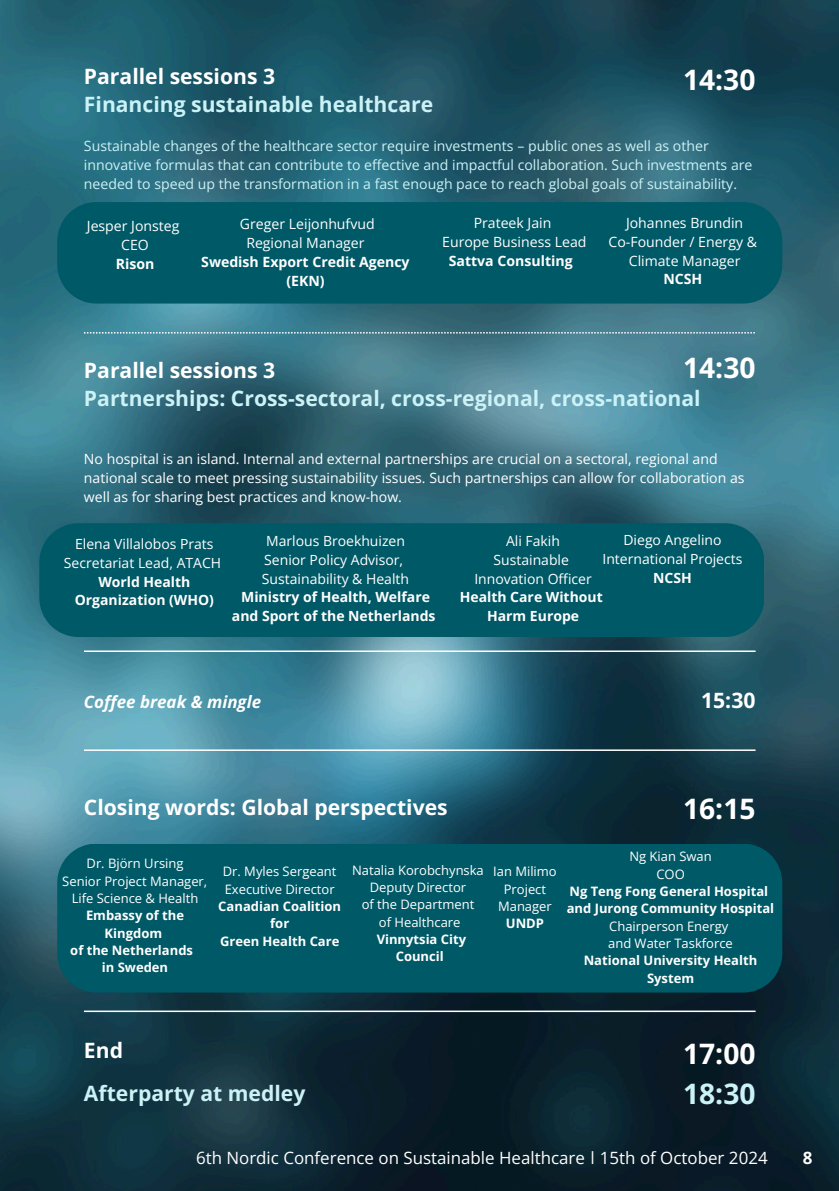
<style>
.page{position:relative;width:839px;height:1191px;background:#fff}
.page>*{position:absolute;margin:0;border:0;box-sizing:border-box;transform-origin:0 0}
.t1{font:700 28.2px "Open Sans";color:#fff}
.t2{font:700 28.2px "Open Sans";color:#cbf2f6}
.t3{font:700 21.2px/28.4px "Open Sans";color:#cbf2f6}
.t4{font:700 21.2px "Open Sans";color:#fff}
.t5{font:17px "Open Sans";color:#fff}
.t6{font:italic 700 17px "Open Sans";color:#fff}
.t7{font:700 17px "Open Sans";color:#fff}
.t8{font:14px/19px "Open Sans";color:#fff}
.t9{font:14px/19px "Open Sans";color:#cbf2f6}
.t10{font:700 14px/18.6px "Open Sans";color:#fff;text-align:center}
.t11{font:13px/17.4px "Open Sans";color:#fff;text-align:center}
.t12{font:700 13px/17.4px "Open Sans";color:#fff;text-align:center}
.s1{color:#fff}
</style>
<div class="page">
<img style="left:0;top:0;width:838px;height:1191px">
<div style="left:57px;top:844px;width:725px;height:149px;background:#005966"></div>
<div style="left:39px;top:523px;width:725px;height:114px;background:#005966"></div>
<div style="left:57px;top:202px;width:725px;height:102px;background:#005966"></div>
<hr style="left:84px;top:749px;width:671px;height:2px;background:#fff">
<svg style="left:84px;top:332px;width:670px;height:2px"></svg>
<hr style="left:84px;top:651px;width:671px;height:1px;background:#fff">
<hr style="left:84px;top:1011px;width:671px;height:1px;background:#fff">
<svg style="left:592px;top:1151px;width:1px;height:13px"></svg>
<p class="t3" style="left:84px;top:61px;width:351px"><span class="s1">Parallel sessions 3<br></span>Financing sustainable healthcare</p>
<p class="t9" style="left:84px;top:136px;width:670px">Sustainable changes of the healthcare sector require investments – public ones as well as other innovative formulas that can contribute to effective and impactful collaboration. Such investments are needed to speed up the transformation in a fast enough pace to reach global goals of sustainability.</p>
<p class="t8" style="left:87px;top:216px;width:94px">Jesper Jonsteg</p>
<p class="t8" style="left:121px;top:235px;width:29px">CEO</p>
<p class="t10" style="left:116px;top:254px;width:40px">Rison</p>
<p class="t1" style="left:683px;top:60px;width:74px">14:30</p>
<p class="t8" style="left:473px;top:213px;width:79px">Prateek Jain</p>
<p class="t8" style="left:442px;top:232px;width:146px">Europe Business Lead</p>
<p class="t10" style="left:449px;top:251px;width:125px">Sattva Consulting</p>
<p class="t8" style="left:626px;top:213px;width:119px">Johannes Brundin</p>
<p class="t8" style="left:608px;top:232px;width:150px">Co-Founder / Energy &amp;</p>
<p class="t8" style="left:628px;top:251px;width:113px">Climate Manager</p>
<p class="t10" style="left:663px;top:270px;width:40px">NCSH</p>
<p class="t8" style="left:240px;top:214px;width:136px">Greger Leijonhufvud</p>
<p class="t8" style="left:246px;top:233px;width:120px">Regional Manager</p>
<p class="t10" style="left:201px;top:252px;width:210px">Swedish Export Credit Agency (EKN)</p>
<p class="t1" style="left:683px;top:348px;width:74px">14:30</p>
<p class="t3" style="left:84px;top:356px;width:618px"><span class="s1">Parallel sessions 3<br></span>Partnerships: Cross-sectoral, cross-regional, cross-national</p>
<p class="t8" style="left:84px;top:449px;width:662px">No hospital is an island. Internal and external partnerships are crucial on a sectoral, regional and national scale to meet pressing sustainability issues. Such partnerships can allow for collaboration as well as for sharing best practices and know-how.</p>
<p class="t8" style="left:75px;top:534px;width:140px">Elena Villalobos Prats</p>
<p class="t8" style="left:64px;top:553px;width:159px">Secretariat Lead, ATACH</p>
<p class="t10" style="left:75px;top:572px;width:140px">World Health<br>Organization (WHO)</p>
<p class="t8" style="left:623px;top:531px;width:99px">Diego Angelino</p>
<p class="t8" style="left:602px;top:549px;width:141px">International Projects</p>
<p class="t10" style="left:653px;top:568px;width:40px">NCSH</p>
<p class="t8" style="left:506px;top:531px;width:55px">Ali Fakih</p>
<p class="t8" style="left:493px;top:550px;width:77px">Sustainable</p>
<p class="t8" style="left:474px;top:569px;width:119px">Innovation Officer</p>
<p class="t10" style="left:459px;top:588px;width:145px">Health Care Without</p>
<p class="t10" style="left:487px;top:606px;width:93px">Harm Europe</p>
<p class="t8" style="left:266px;top:531px;width:140px">Marlous Broekhuizen</p>
<p class="t8" style="left:264px;top:550px;width:140px">Senior Policy Advisor,</p>
<p class="t8" style="left:262px;top:569px;width:149px">Sustainability &amp; Health</p>
<h2 class="t10" style="left:241px;top:588px;width:190px">Ministry of Health, Welfare</h2>
<h2 class="t10" style="left:232px;top:606px;width:205px">and Sport of the Netherlands</h2>
<h2 class="t6" style="left:84px;top:689px;width:179px">Coffee break &amp; mingle</h2>
<h1 class="t4" style="left:701px;top:685px;width:56px">15:30</h1>
<p class="t4" style="left:84px;top:793px;width:365px">Closing words: Global perspectives</p>
<p class="t1" style="left:683px;top:789px;width:74px">16:15</p>
<p class="t11" style="left:87px;top:854px;width:98px">Dr. Björn Ursing</p>
<h1 class="t11" style="left:62px;top:872px;width:146px">Senior Project Manager,</h1>
<h2 class="t11" style="left:72px;top:889px;width:128px">Life Science &amp; Health</h2>
<p class="t12" style="left:86px;top:906px;width:100px">Embassy of the<br>Kingdom</p>
<p class="t12" style="left:70px;top:941px;width:124px">of the Netherlands</p>
<p class="t12" style="left:102px;top:958px;width:68px">in Sweden</p>
<p class="t11" style="left:223px;top:863px;width:115px">Dr. Myles Sergeant</p>
<p class="t11" style="left:225px;top:880px;width:111px">Executive Director</p>
<p class="t12" style="left:218px;top:897px;width:124px">Canadian Coalition for</p>
<p class="t12" style="left:220px;top:932px;width:121px">Green Health Care</p>
<p class="t11" style="left:352px;top:861px;width:133px">Natalia Korobchynska</p>
<p class="t11" style="left:370px;top:878px;width:98px">Deputy Director</p>
<p class="t11" style="left:362px;top:896px;width:114px">of the Department</p>
<p class="t11" style="left:379px;top:913px;width:83px">of Healthcare</p>
<p class="t12" style="left:376px;top:930px;width:91px">Vinnytsia City<br>Council</p>
<h1 class="t11" style="left:493px;top:863px;width:65px">Ian Milimo</h1>
<h1 class="t11" style="left:498px;top:880px;width:55px">Project<br>Manager</h1>
<h4 class="t12" style="left:506px;top:915px;width:40px">UNDP</h4>
<p class="t11" style="left:629px;top:848px;width:84px">Ng Kian Swan</p>
<p class="t11" style="left:656px;top:865px;width:30px">COO</p>
<p class="t12" style="left:569px;top:882px;width:200px">Ng Teng Fong General Hospital</p>
<p class="t12" style="left:566px;top:900px;width:209px">and Jurong Community Hospital</p>
<p class="t11" style="left:609px;top:917px;width:121px">Chairperson Energy</p>
<h3 class="t11" style="left:608px;top:934px;width:126px">and Water Taskforce</h3>
<h2 class="t12" style="left:583px;top:952px;width:175px">National University Health<br>System</h2>
<h2 class="t4" style="left:84px;top:1035px;width:41px">End</h2>
<h1 class="t1" style="left:683px;top:1034px;width:74px">17:00</h1>
<p class="t3" style="left:84px;top:1079px;width:223px">Afterparty at medley</p>
<p class="t2" style="left:683px;top:1074px;width:74px">18:30</p>
<p class="t5" style="left:196px;top:1146px;width:573px">6th Nordic Conference on Sustainable Healthcare 15th of October 2024</p>
<p class="t7" style="left:802px;top:1146px;width:11px">8</p>
</div>
